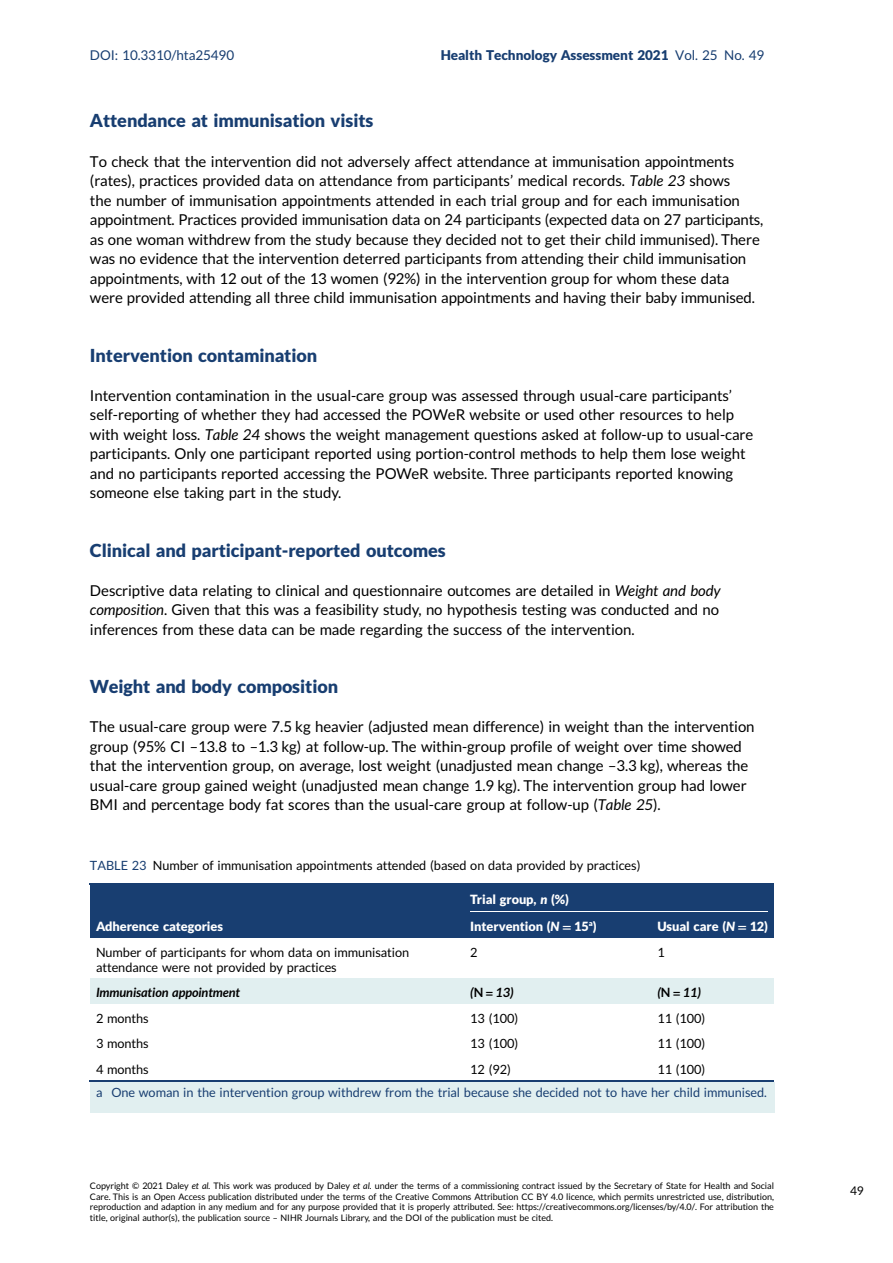
<style>
.page{position:relative;width:893px;height:1263px;background:#fff}
.page>*{position:absolute;margin:0;border:0;box-sizing:border-box;transform-origin:0 0}
.t1{font:18px "Adv T Tfac 587 ca.B";color:#183e71}
.t2{font:15px/19.5px "Adv T Ta 9 c 1 b 374";color:#000}
.t3{font:13.5px "Adv T Tfac 587 ca.B";color:#183e71}
.t4{font:13.5px "Adv T Ta 9 c 1 b 374";color:#183e71}
.t5{font:12.75px/15px "Adv T Ta 9 c 1 b 374";color:#000}
.t6{font:12.75px "Adv T Ta 9 c 1 b 374";color:#183e71}
.t7{font:12.75px/27px "Adv T Tfac 587 ca.B";color:#fff}
.t8{font:12.75px "Adv TT9 c 438 aa 4.BI";color:#000}
.t9{font:12px "Adv T Ta 9 c 1 b 374";color:#000}
.t10{font:9px/10.5px "Adv T Ta 9 c 1 b 374";color:#000;text-align:justify}
.s1{font-family:"Adv T Ta 9 c 1 b 374"}
.s2{font-style:inherit}
.s3{font-family:"Adv T Teb 5 f 0 e 55.I"}
.s4{color:#183e71}
.s5{font-family:"Adv T Tdc 76 ebec.BI"}
.s6{font-family:"Adv TT8 b 40 f 9 c 2.B"}
.s7{font-family:"Adv TT6071803 a.B"}
.s8{font-family:"Adv TT8244 d 044.BI"}
</style>
<div class="page">
<div style="left:90px;top:885px;width:380px;height:53px;background:#183e71"></div>
<div style="left:409px;top:885px;width:365px;height:27px;background:#183e71"></div>
<div style="left:409px;top:912px;width:248px;height:26px;background:#183e71"></div>
<div style="left:596px;top:912px;width:178px;height:26px;background:#183e71"></div>
<div style="left:90px;top:978px;width:380px;height:26px;background:#e1eff0"></div>
<div style="left:409px;top:978px;width:248px;height:26px;background:#e1eff0"></div>
<div style="left:596px;top:978px;width:178px;height:26px;background:#e1eff0"></div>
<hr style="left:90px;top:883px;width:684px;height:2px;background:#183e71">
<hr style="left:90px;top:1081px;width:684px;height:1px;background:#183e71">
<hr style="left:470px;top:911px;width:298px;height:1px;background:#fff">
<div style="left:90px;top:1082px;width:684px;height:31px;background:#e1eff0"></div>
<p class="t4" style="left:90px;top:50px;width:146px">DOI: 10.3310/hta25490</p>
<p class="t3" style="left:441px;top:50px;width:325px">Health Technology Assessment 2021 <span class="s1">Vol. 25 No. 49</span></p>
<p class="t1" style="left:90px;top:114px;width:285px">Attendance at immunisation visits</p>
<p class="t2" style="left:90px;top:153px;width:675px">To check that the intervention did not adversely affect attendance at immunisation appointments (rates), practices provided data on attendance from participants<span class="s2">’</span> medical records. <span class="s3">Table 23</span> shows<br>the number of immunisation appointments attended in each trial group and for each immunisation appointment. Practices provided immunisation data on 24 participants (expected data on 27 participants, as one woman withdrew from the study because they decided not to get their child immunised). There was no evidence that the intervention deterred participants from attending their child immunisation appointments, with 12 out of the 13 women (92%) in the intervention group for whom these data were provided attending all three child immunisation appointments and having their baby immunised.</p>
<p class="t1" style="left:90px;top:348px;width:229px">Intervention contamination</p>
<p class="t2" style="left:90px;top:387px;width:665px">Intervention contamination in the usual-care group was assessed through usual-care participants<span class="s2">’ </span>self-reporting of whether they had accessed the POWeR website or used other resources to help with weight loss. <span class="s3">Table 24</span> shows the weight management questions asked at follow-up to usual-care participants. Only one participant reported using portion-control methods to help them lose weight and no participants reported accessing the POWeR website. Three participants reported knowing someone else taking part in the study.</p>
<p class="t1" style="left:90px;top:543px;width:357px">Clinical and participant-reported outcomes</p>
<p class="t2" style="left:90px;top:582px;width:632px;text-align:justify">Descriptive data relating to clinical and questionnaire outcomes are detailed in <span class="s3">Weight and body composition</span>. Given that this was a feasibility study, no hypothesis testing was conducted and no inferences from these data can be made regarding the success of the intervention.</p>
<p class="t1" style="left:90px;top:680px;width:250px">Weight and body composition</p>
<p class="t2" style="left:90px;top:718px;width:666px">The usual-care group were 7.5 kg heavier (adjusted mean difference) in weight than the intervention group (95% CI <span class="s2">–</span>13.8 to <span class="s2">–</span>1.3 kg) at follow-up. The within-group profile of weight over time showed that the intervention group, on average, lost weight (unadjusted mean change <span class="s2">–</span>3.3 kg), whereas the usual-care group gained weight (unadjusted mean change 1.9 kg). The intervention group had lower BMI and percentage body fat scores than the usual-care group at follow-up (<span class="s3">Table 25</span>).</p>
<p class="t5" style="left:90px;top:859px;width:552px"><span class="s4">TABLE 23</span> Number of immunisation appointments attended (based on data provided by practices)</p>
<p class="t7" style="left:96px;top:914px;width:128px">Adherence categories</p>
<p class="t7" style="left:470px;top:887px;width:128px">Trial group, <span class="s5">n</span> (%)<br>Intervention (<span class="s5">N</span> <span class="s6">=</span> 15<sup>a</sup>)</p>
<p class="t7" style="left:657px;top:914px;width:112px">Usual care (<span class="s5">N</span> <span class="s6">=</span> 12)</p>
<p class="t5" style="left:96px;top:946px;width:315px">Number of participants for whom data on immunisation attendance were not provided by practices</p>
<p class="t5" style="left:470px;top:946px;width:9px">2</p>
<p class="t5" style="left:657px;top:946px;width:9px">1</p>
<p class="t8" style="left:96px;top:988px;width:146px">Immunisation appointment</p>
<p class="t8" style="left:470px;top:988px;width:45px">(<span class="s7">N</span> <span class="s8">=</span> 13)</p>
<p class="t8" style="left:657px;top:988px;width:45px">(<span class="s7">N</span> <span class="s8">=</span> 11)</p>
<p class="t5" style="left:96px;top:1012px;width:54px">2 months</p>
<p class="t5" style="left:470px;top:1012px;width:49px">13 (100)</p>
<p class="t5" style="left:657px;top:1012px;width:49px">11 (100)</p>
<p class="t5" style="left:96px;top:1037px;width:54px">3 months</p>
<p class="t5" style="left:470px;top:1037px;width:49px">13 (100)</p>
<p class="t5" style="left:657px;top:1037px;width:49px">11 (100)</p>
<p class="t5" style="left:96px;top:1063px;width:54px">4 months</p>
<p class="t5" style="left:470px;top:1063px;width:42px">12 (92)</p>
<p class="t5" style="left:657px;top:1063px;width:49px">11 (100)</p>
<p class="t6" style="left:96px;top:1088px;width:672px">a One woman in the intervention group withdrew from the trial because she decided not to have her child immunised.</p>
<p class="t10" style="left:90px;top:1181px;width:685px">Copyright © 2021 Daley <span class="s3">et al.</span> This work was produced by Daley <span class="s3">et al.</span> under the terms of a commissioning contract issued by the Secretary of State for Health and Social Care. This is an Open Access publication distributed under the terms of the Creative Commons Attribution CC BY 4.0 licence, which permits unrestricted use, distribution, reproduction and adaption in any medium and for any purpose provided that it is properly attributed. See: https://creativecommons.org/licenses/by/4.0/. For attribution the title, original author(s), the publication source <span class="s2">–</span> NIHR Journals Library, and the DOI of the publication must be cited.</p>
<p class="t9" style="left:850px;top:1186px;width:15px">49</p>
</div>
